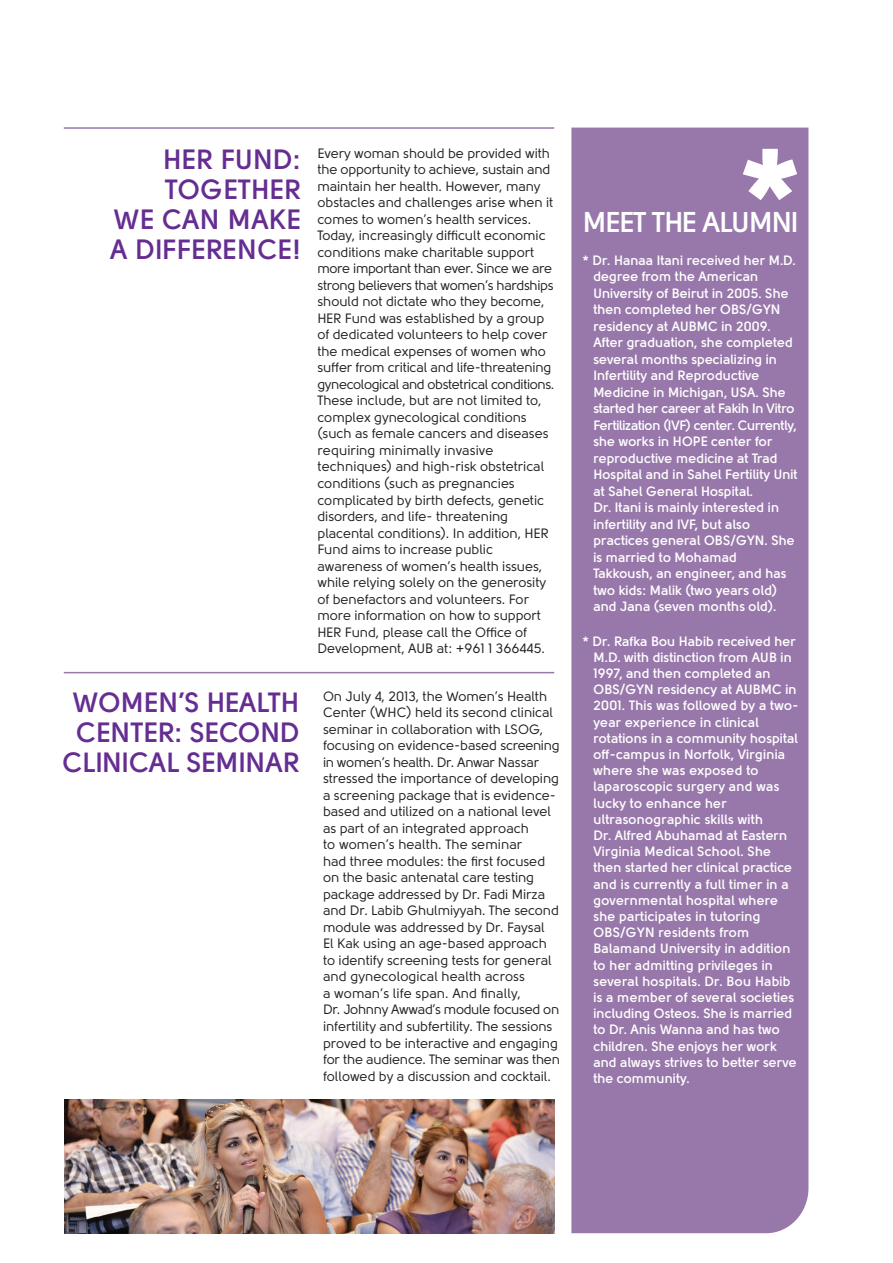
<style>
.page{position:relative;width:893px;height:1263px;background:#fff}
.page>*{position:absolute;margin:0;border:0;box-sizing:border-box;transform-origin:0 0}
.t1{font:700 28.5px/30px "Solomon";letter-spacing:-.01em;color:#fff}
.t2{font:700 28.5px "Solomon";letter-spacing:-.035em;color:#fff}
.TITLES{font:700 27.75px/30px "Solomon";color:#652d91;text-align:center}
.t3{font:13.5px/16.5px "Solomon";color:#231f20}
.t4{font:700 13.5px/16.2px "Solomon";color:#fff}
</style>
<div class="page">
<hr style="left:64px;top:672px;width:490px;height:1px;background:#9878aa">
<hr style="left:64px;top:127px;width:490px;height:2px;background:#9878aa">
<div style="left:571px;top:128px;width:237px;height:1105px;background:#9878aa"></div>
<svg style="left:743px;top:149px;width:54px;height:51px"></svg>
<img style="left:64px;top:1100px;width:491px;height:133px">
<p class="TITLES" style="left:163px;top:144px;width:139px">HER FUND:</p>
<p class="TITLES" style="left:165px;top:174px;width:137px">TOGETHER</p>
<p class="TITLES" style="left:113px;top:204px;width:189px">WE CAN MAKE</p>
<p class="TITLES" style="left:110px;top:234px;width:192px">A DIFFERENCE!</p>
<p class="TITLES" style="left:63px;top:687px;width:239px">WOMEN’S HEALTH<br>CENTER: SECOND<br>CLINICAL SEMINAR</p>
<p class="t3" style="left:317px;top:145px;width:238px">Every woman should be provided with the opportunity to achieve, sustain and maintain her health. However, many obstacles and challenges arise when it comes to women’s health services.<br>Today, increasingly difficult economic conditions make charitable support more important than ever. Since we are strong believers that women’s hardships should not dictate who they become, HER Fund was established by a group of dedicated volunteers to help cover the medical expenses of women who suffer from critical and life-threatening gynecological and obstetrical conditions.<br>These include, but are not limited to, complex gynecological conditions (such as female cancers and diseases requiring minimally invasive techniques) and high-risk obstetrical conditions (such as pregnancies complicated by birth defects, genetic disorders, and life- threatening placental conditions). In addition, HER Fund aims to increase public awareness of women’s health issues, while relying solely on the generosity of benefactors and volunteers. For more information on how to support HER Fund, please call the Office of Development, AUB at: +961 1 366445.</p>
<p class="t3" style="left:323px;top:688px;width:238px">On July 4, 2013, the Women’s Health Center (WHC) held its second clinical seminar in collaboration with LSOG, focusing on evidence-based screening in women’s health. Dr. Anwar Nassar stressed the importance of developing a screening package that is evidence&shy;based and utilized on a national level as part of an integrated approach<br>to women’s health. The seminar<br>had three modules: the first focused on the basic antenatal care testing package addressed by Dr. Fadi Mirza and Dr. Labib Ghulmiyyah. The second module was addressed by Dr. Faysal<br>El Kak using an age-based approach to identify screening tests for general and gynecological health across<br>a woman’s life span. And finally,<br>Dr. Johnny Awwad’s module focused on infertility and subfertility. The sessions proved to be interactive and engaging for the audience. The seminar was then followed by a discussion and cocktail.</p>
<p class="t2" style="left:583px;top:205px;width:217px">MEET THE ALUMNI</p>
<p class="t4" style="left:583px;top:252px;width:215px">* Dr. Hanaa Itani received her M.D.</p>
<p class="t4" style="left:593px;top:268px;width:206px">degree from the American<br>University of Beirut in 2005. She then completed her OBS/GYN residency at AUBMC in 2009.<br>After graduation, she completed several months specializing in<br>Infertility and Reproductive<br>Medicine in Michigan, USA. She started her career at Fakih In Vitro<br>Fertilization (IVF) center. Currently, she works in HOPE center for reproductive medicine at Trad<br>Hospital and in Sahel Fertility Unit at Sahel General Hospital.</p>
<p class="t4" style="left:593px;top:499px;width:203px">Dr. Itani is mainly interested in infertility and IVF, but also practices general OBS/GYN. She is married to Mohamad<br>Takkoush, an engineer, and has two kids: Malik (two years old) and Jana (seven months old).</p>
<p class="t4" style="left:583px;top:633px;width:215px">* Dr. Rafka Bou Habib received her</p>
<p class="t4" style="left:593px;top:649px;width:207px">M.D. with distinction from AUB in<br>1997, and then completed an<br>OBS/GYN residency at AUBMC in<br>2001. This was followed by a two&shy;year experience in clinical rotations in a community hospital off-campus in Norfolk, Virginia where she was exposed to laparoscopic surgery and was lucky to enhance her ultrasonographic skills with<br>Dr. Alfred Abuhamad at Eastern<br>Virginia Medical School. She then started her clinical practice and is currently a full timer in a governmental hospital where she participates in tutoring<br>OBS/GYN residents from<br>Balamand University in addition to her admitting privileges in several hospitals. Dr. Bou Habib is a member of several societies including Osteos. She is married to Dr. Anis Wanna and has two children. She enjoys her work and always strives to better serve the community.</p>
<p class="t1" style="left:582px;top:1037px;width:211px">Women’s Health<br>Center Blog:</p>
</div>
